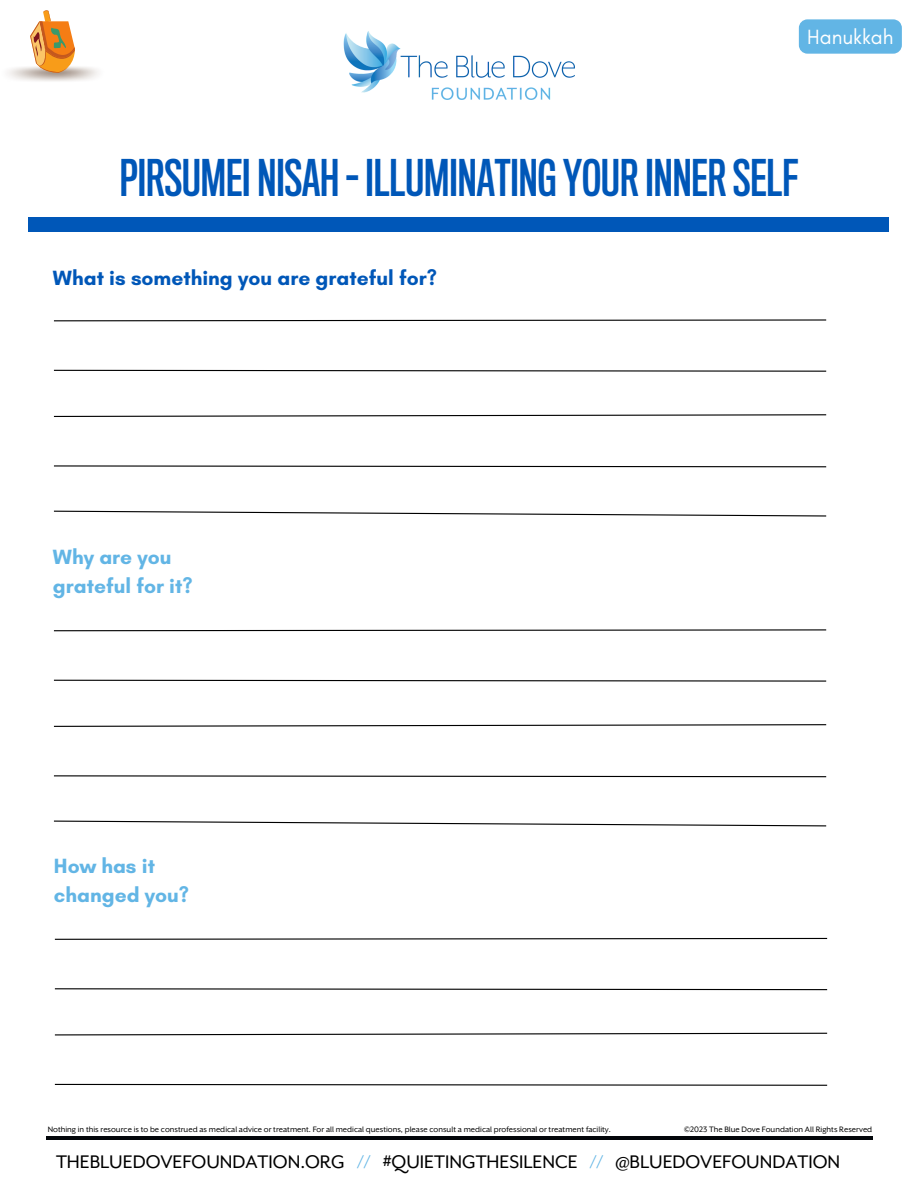
<style>
.page{position:relative;width:918px;height:1188px;background:#fff}
.page>*{position:absolute;margin:0;border:0;box-sizing:border-box;transform-origin:0 0}
.t1{font:46.5px "Titling Gothic FB Comp Standard";color:#0057b8}
.t2{font:21px "Mr Eaves XL San OT";color:#000}
.t3{font:700 21px/29.2px "Glacial Indifference";color:#62b5e5}
.t4{font:700 21px "Glacial Indifference";color:#0057b8}
.t5{font:21px "Glacial Indifference";color:#fff}
.t6{font:9px "Mr Eaves XL San OT";color:#000}
.s1{color:#62b5e5}
</style>
<div class="page">
<div style="left:29px;top:218px;width:860px;height:13px;background:#0057b8"></div>
<img style="left:344px;top:31px;width:231px;height:68px">
<svg style="left:30px;top:10px;width:46px;height:63px"></svg>
<hr style="left:46px;top:1137px;width:826px;height:3px;background:#03060a">
<svg style="left:799px;top:19px;width:103px;height:35px"></svg>
<svg style="left:53px;top:629px;width:774px;height:3px"></svg>
<svg style="left:53px;top:724px;width:774px;height:3px"></svg>
<svg style="left:53px;top:679px;width:774px;height:3px"></svg>
<svg style="left:53px;top:775px;width:774px;height:3px"></svg>
<svg style="left:53px;top:820px;width:774px;height:7px"></svg>
<svg style="left:53px;top:319px;width:774px;height:3px"></svg>
<svg style="left:53px;top:414px;width:774px;height:3px"></svg>
<svg style="left:53px;top:369px;width:774px;height:3px"></svg>
<svg style="left:54px;top:465px;width:773px;height:3px"></svg>
<svg style="left:53px;top:510px;width:774px;height:7px"></svg>
<svg style="left:54px;top:937px;width:774px;height:3px"></svg>
<svg style="left:54px;top:1032px;width:774px;height:4px"></svg>
<svg style="left:54px;top:988px;width:774px;height:3px"></svg>
<svg style="left:54px;top:1083px;width:774px;height:3px"></svg>
<p class="t5" style="left:807px;top:24px;width:88px">Hanukkah</p>
<p class="t1" style="left:120px;top:158px;width:680px">PIRSUMEI NISAH - ILLUMINATING YOURINNERSELF</p>
<p class="t4" style="left:53px;top:265px;width:385px">What is something you are grateful for?</p>
<p class="t3" style="left:53px;top:542px;width:141px">Why are you grateful for it?</p>
<p class="t3" style="left:54px;top:851px;width:137px">How has it changed you?</p>
<p class="t6" style="left:48px;top:1125px;width:565px">Nothing in this resource is to be construed as medical advice or treatment. For all medical questions, please consult a medical professional or treatment facility.</p>
<p class="t6" style="left:684px;top:1125px;width:190px">©2023 The Blue Dove Foundation All Rights Reserved</p>
<p class="t2" style="left:56px;top:1151px;width:786px">THEBLUEDOVEFOUNDATION.ORG <span class="s1">//</span> #QUIETINGTHESILENCE <span class="s1">//</span> @BLUEDOVEFOUNDATION</p>
</div>
